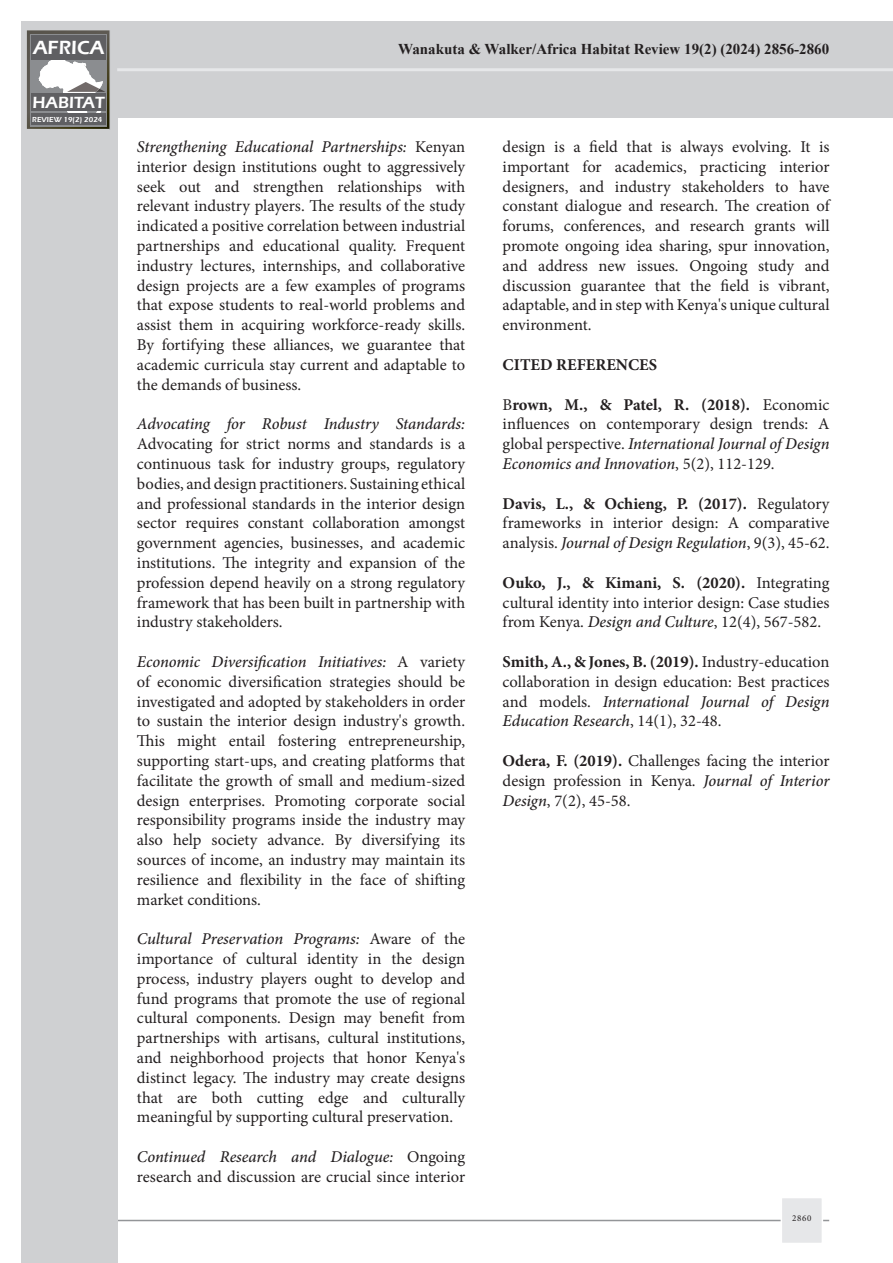
<style>
.page{position:relative;width:893px;height:1263px;background:#fff}
.page>*{position:absolute;margin:0;border:0;box-sizing:border-box;transform-origin:0 0}
.t1{font:600 19.65px "Eras ITC";color:#fff}
.t2{font:600 16.65px "Eras ITC";color:#fff}
.t3{font:16.5px/19.8px "Minion Pro";color:#231f20;text-align:justify}
.t4{font:700 16.5px "Minion Pro";color:#231f20}
.t5{font:700 15px "Times New Roman";color:#231f20}
.t6{font:12.75px "Arial";color:#231f20}
.t7{font:9px "Minion Pro";color:#231f20}
.t8{font:600 7.5px "Eras ITC";color:#fff}
.s1{font-weight:500;font-style:italic}
.s2{font-weight:700}
</style>
<div class="page">
<hr style="left:64px;top:1220px;width:765px;height:1px;background:#939598">
<div style="left:116px;top:21px;width:777px;height:96px;background:#cfd0d2"></div>
<div style="left:21px;top:21px;width:96px;height:1242px;background:#cfd0d2"></div>
<hr style="left:117px;top:68px;width:776px;height:3px;background:#e6e7e9">
<svg style="left:27px;top:30px;width:83px;height:100px"></svg>
<div style="left:781px;top:1197px;width:42px;height:47px;background:#e6e7e9;border:2px solid #fff"></div>
<p class="t1" style="left:33px;top:37px;width:73px">AFRICA</p>
<p class="t2" style="left:32px;top:93px;width:74px">HABITAT</p>
<p class="t8" style="left:32px;top:115px;width:72px">REVIEW 19(2) 2024</p>
<p class="t5" style="left:398px;top:38px;width:432px">Wanakuta &amp; Walker/Africa Habitat Review 19(2) (2024) 2856-2860</p>
<p class="t3" style="left:137px;top:137px;width:330px"><span class="s1">Strengthening Educational Partnerships:</span> Kenyan interior design institutions ought to aggressively seek out and strengthen relationships with relevant industry players. The results of the study indicated a positive correlation between industrial partnerships and educational quality. Frequent industry lectures, internships, and collaborative design projects are a few examples of programs that expose students to real-world problems and assist them in acquiring workforce-ready skills.<br>By fortifying these alliances, we guarantee that academic curricula stay current and adaptable to the demands of business.</p>
<p class="t3" style="left:137px;top:414px;width:330px"><span class="s1">Advocating for Robust Industry Standards:<br></span>Advocating for strict norms and standards is a continuous task for industry groups, regulatory bodies, and design practitioners. Sustaining ethical and professional standards in the interior design sector requires constant collaboration amongst government agencies, businesses, and academic institutions. The integrity and expansion of the profession depend heavily on a strong regulatory framework that has been built in partnership with industry stakeholders.</p>
<p class="t3" style="left:137px;top:652px;width:330px"><span class="s1">Economic Diversification Initiatives:</span> A variety of economic diversification strategies should be investigated and adopted by stakeholders in order to sustain the interior design industry's growth.<br>This might entail fostering entrepreneurship, supporting start-ups, and creating platforms that facilitate the growth of small and medium-sized design enterprises. Promoting corporate social responsibility programs inside the industry may also help society advance. By diversifying its sources of income, an industry may maintain its resilience and flexibility in the face of shifting market conditions.</p>
<p class="t3" style="left:137px;top:929px;width:330px"><span class="s1">Cultural Preservation Programs:</span> Aware of the importance of cultural identity in the design process, industry players ought to develop and fund programs that promote the use of regional cultural components. Design may benefit from partnerships with artisans, cultural institutions, and neighborhood projects that honor Kenya's distinct legacy. The industry may create designs that are both cutting edge and culturally meaningful by supporting cultural preservation.</p>
<p class="t3" style="left:137px;top:1147px;width:330px"><span class="s1">Continued Research and Dialogue:</span> Ongoing research and discussion are crucial since interior</p>
<p class="t3" style="left:503px;top:137px;width:328px">design is a field that is always evolving. It is important for academics, practicing interior designers, and industry stakeholders to have constant dialogue and research. The creation of forums, conferences, and research grants will promote ongoing idea sharing, spur innovation, and address new issues. Ongoing study and discussion guarantee that the field is vibrant, adaptable, and in step with Kenya's unique cultural environment.</p>
<p class="t4" style="left:503px;top:353px;width:156px">CITED REFERENCES</p>
<p class="t3" style="left:503px;top:394px;width:328px">B<span class="s2">rown, M., &amp; Patel, R. (2018).</span> Economic influences on contemporary design trends: A global perspective. <span class="s1">International Journal of Design Economics and Innovation</span>, 5(2), 112-129.</p>
<p class="t3" style="left:503px;top:493px;width:328px"><span class="s2">Davis, L., &amp; Ochieng, P. (2017).</span> Regulatory frameworks in interior design: A comparative analysis. <span class="s1">Journal of Design Regulation</span>, 9(3), 45-62.</p>
<p class="t3" style="left:503px;top:573px;width:328px"><span class="s2">Ouko, J., &amp; Kimani, S. (2020).</span> Integrating cultural identity into interior design: Case studies from Kenya. <span class="s1">Design and Culture</span>, 12(4), 567-582.</p>
<p class="t3" style="left:503px;top:652px;width:328px"><span class="s2">Smith, A., &amp; Jones, B. (2019).</span> Industry-education collaboration in design education: Best practices and models. <span class="s1">International Journal of Design Education Research</span>, 14(1), 32-48.</p>
<p class="t3" style="left:503px;top:751px;width:328px"><span class="s2">Odera, F. (2019).</span> Challenges facing the interior design profession in Kenya. <span class="s1">Journal of Interior Design</span>, 7(2), 45-58.</p>
<p class="t6" style="left:789px;top:1210px;width:27px">2860</p>
<p class="t7" style="left:792px;top:1212px;width:21px">2860</p>
</div>
